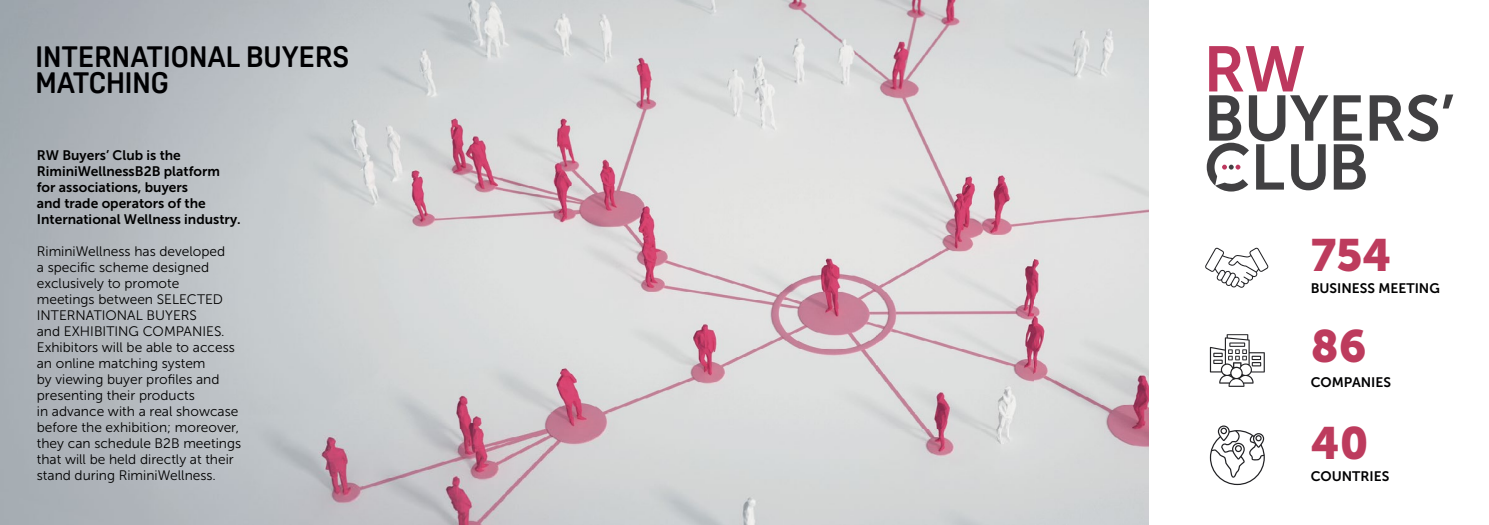
<style>
.page{position:relative;width:1489px;height:525px;background:#fff}
.page>*{position:absolute;margin:0;border:0;box-sizing:border-box;transform-origin:0 0}
.t1{font:45px/90.8px "Museo Sans 900";color:#bd3b5d}
.t2{font:700 28.75px/26.2px "Oscine";color:#000002}
.t3{font:13.75px/16px "Museo Sans 300";color:#000}
.t4{font:13.75px/16px "Museo Sans 700";color:#000}
.t5{font:13.75px "Museo Sans 700";color:#000002}
</style>
<div class="page">
<img style="left:0;top:0;width:1033px;height:524px">
<img style="left:1033px;top:0;width:115px;height:524px">
<svg style="left:1205px;top:247px;width:63px;height:41px"></svg>
<svg style="left:1209px;top:334px;width:55px;height:52px"></svg>
<svg style="left:1209px;top:425px;width:55px;height:60px"></svg>
<svg style="left:1206px;top:46px;width:247px;height:145px"></svg>
<h2 class="t2" style="left:35px;top:43px;width:315px">INTERNATIONAL BUYERS<br>MATCHING</h2>
<p class="t4" style="left:37px;top:147px;width:205px">RW Buyers’ Club is the<br>RiminiWellnessB2B platform for associations, buyers<br>and trade operators of the<br>International Wellness industry.</p>
<p class="t3" style="left:37px;top:243px;width:206px">RiminiWellness has developed<br>a specific scheme designed exclusively to promote<br>meetings between SELECTED<br>INTERNATIONAL BUYERS<br>and EXHIBITING COMPANIES.<br>Exhibitors will be able to access an online matching system<br>by viewing buyer profiles and presenting their products<br>in advance with a real showcase before the exhibition; moreover, they can schedule B2B meetings that will be held directly at their stand during RiminiWellness.</p>
<h1 class="t1" style="left:1310px;top:210px;width:82px">754<br>86</h1>
<p class="t4" style="left:1310px;top:280px;width:131px">BUSINESS MEETING</p>
<p class="t5" style="left:1310px;top:374px;width:82px">COMPANIES</p>
<h1 class="t1" style="left:1310px;top:397px;width:59px">40</h1>
<p class="t5" style="left:1310px;top:468px;width:80px">COUNTRIES</p>
</div>
